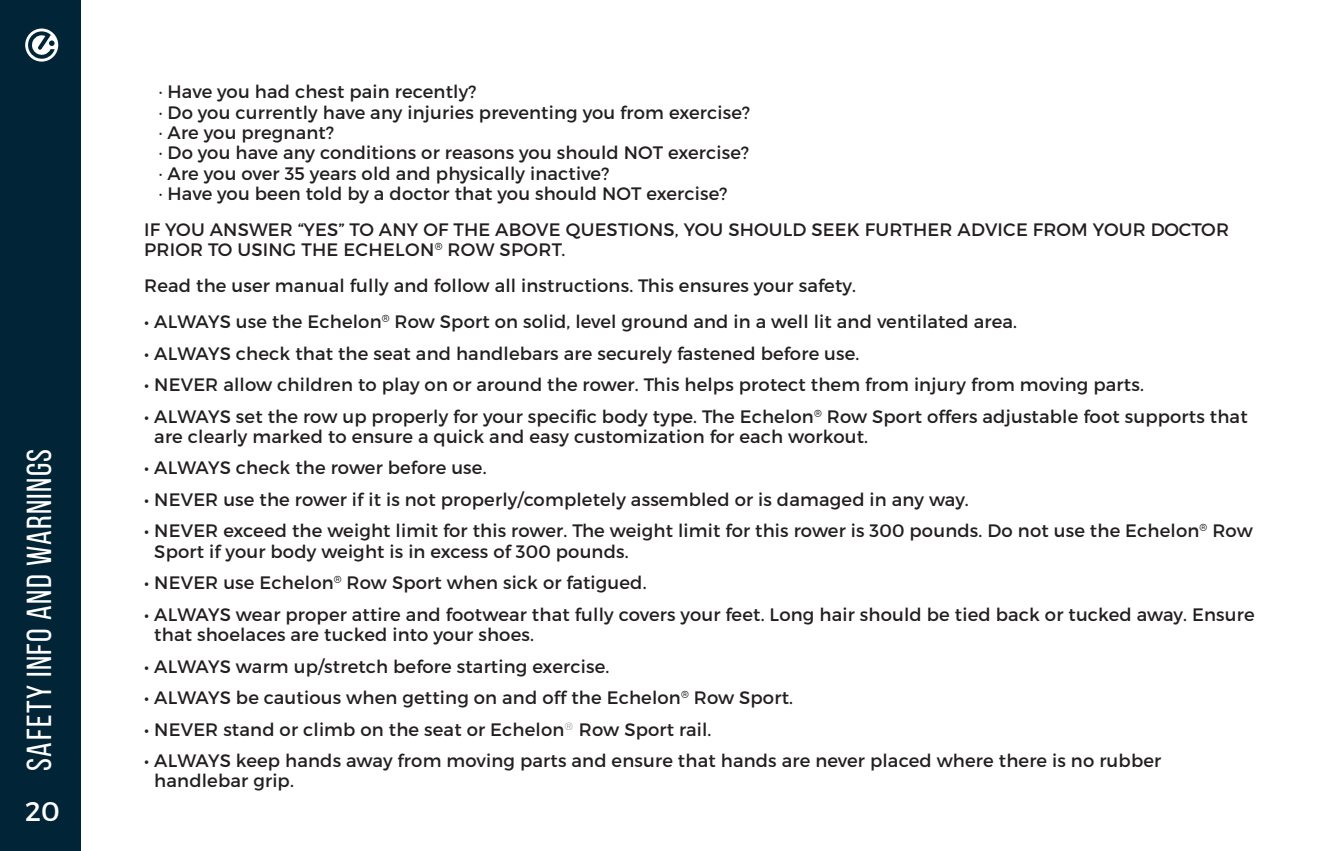
<style>
.page{position:relative;width:1337px;height:851px;background:#fff}
.page>*{position:absolute;margin:0;border:0;box-sizing:border-box;transform-origin:0 0}
.t1{font:34.65px "Bebas Neue";letter-spacing:.04em;color:#fff}
.t2{font:27px "Montserrat";color:#fff}
.t3{font:18px/20.2px "Montserrat";letter-spacing:.01em;color:#231f20}
</style>
<div class="page">
<div style="left:0;top:0;width:81px;height:850px;background:#012537"></div>
<svg style="left:25px;top:28px;width:33px;height:34px"></svg>
<p class="t1" style="left:20px;top:770px;width:323px;rotate:-90deg">SAFETY INFO AND WARNINGS</p>
<h2 class="t2" style="left:25px;top:795px;width:36px">20</h2>
<p class="t3" style="left:159px;top:82px;width:319px">· Have you had chest pain recently?</p>
<p class="t3" style="left:159px;top:102px;width:593px">· Do you currently have any injuries preventing you from exercise?</p>
<p class="t3" style="left:159px;top:122px;width:177px">· Are you pregnant?</p>
<p class="t3" style="left:159px;top:143px;width:592px">· Do you have any conditions or reasons you should NOT exercise?</p>
<p class="t3" style="left:159px;top:163px;width:452px">· Are you over 35 years old and physically inactive?</p>
<p class="t3" style="left:159px;top:183px;width:570px">· Have you been told by a doctor that you should NOT exercise?</p>
<p class="t3" style="left:144px;top:219px;width:1086px">IF YOU ANSWER “YES” TO ANY OF THE ABOVE QUESTIONS, YOU SHOULD SEEK FURTHER ADVICE FROM YOUR DOCTOR<br>PRIOR TO USING THE ECHELON<sup>®</sup> ROW SPORT.</p>
<p class="t3" style="left:144px;top:275px;width:713px">Read the user manual fully and follow all instructions. This ensures your safety.</p>
<p class="t3" style="left:144px;top:311px;width:874px">• ALWAYS use the Echelon<sup>®</sup> Row Sport on solid, level ground and in a well lit and ventilated area.</p>
<p class="t3" style="left:144px;top:343px;width:717px">• ALWAYS check that the seat and handlebars are securely fastened before use.</p>
<p class="t3" style="left:144px;top:374px;width:1001px">• NEVER allow children to play on or around the rower. This helps protect them from injury from moving parts.</p>
<p class="t3" style="left:154px;top:406px;width:1094px;text-indent:-10px">• ALWAYS set the row up properly for your specific body type. The Echelon<sup>®</sup> Row Sport offers adjustable foot supports that are clearly marked to ensure a quick and easy customization for each workout.</p>
<p class="t3" style="left:144px;top:458px;width:344px">• ALWAYS check the rower before use.</p>
<p class="t3" style="left:144px;top:489px;width:826px">• NEVER use the rower if it is not properly/completely assembled or is damaged in any way.</p>
<p class="t3" style="left:154px;top:521px;width:1100px;text-indent:-10px">• NEVER exceed the weight limit for this rower. The weight limit for this rower is 300 pounds. Do not use the Echelon<sup>®</sup> Row<br>Sport if your body weight is in excess of 300 pounds.</p>
<p class="t3" style="left:144px;top:572px;width:504px">• NEVER use Echelon<sup>®</sup> Row Sport when sick or fatigued.</p>
<p class="t3" style="left:154px;top:604px;width:1101px;text-indent:-10px">• ALWAYS wear proper attire and footwear that fully covers your feet. Long hair should be tied back or tucked away. Ensure that shoelaces are tucked into your shoes.</p>
<p class="t3" style="left:144px;top:656px;width:466px">• ALWAYS warm up/stretch before starting exercise.</p>
<p class="t3" style="left:144px;top:687px;width:650px">• ALWAYS be cautious when getting on and off the Echelon<sup>®</sup> Row Sport.</p>
<p class="t3" style="left:144px;top:719px;width:569px">• NEVER stand or climb on the seat or Echelon<sup>®</sup> Row Sport rail.</p>
<p class="t3" style="left:154px;top:750px;width:1008px;text-indent:-10px">• ALWAYS keep hands away from moving parts and ensure that hands are never placed where there is no rubber handlebar grip.</p>
</div>
